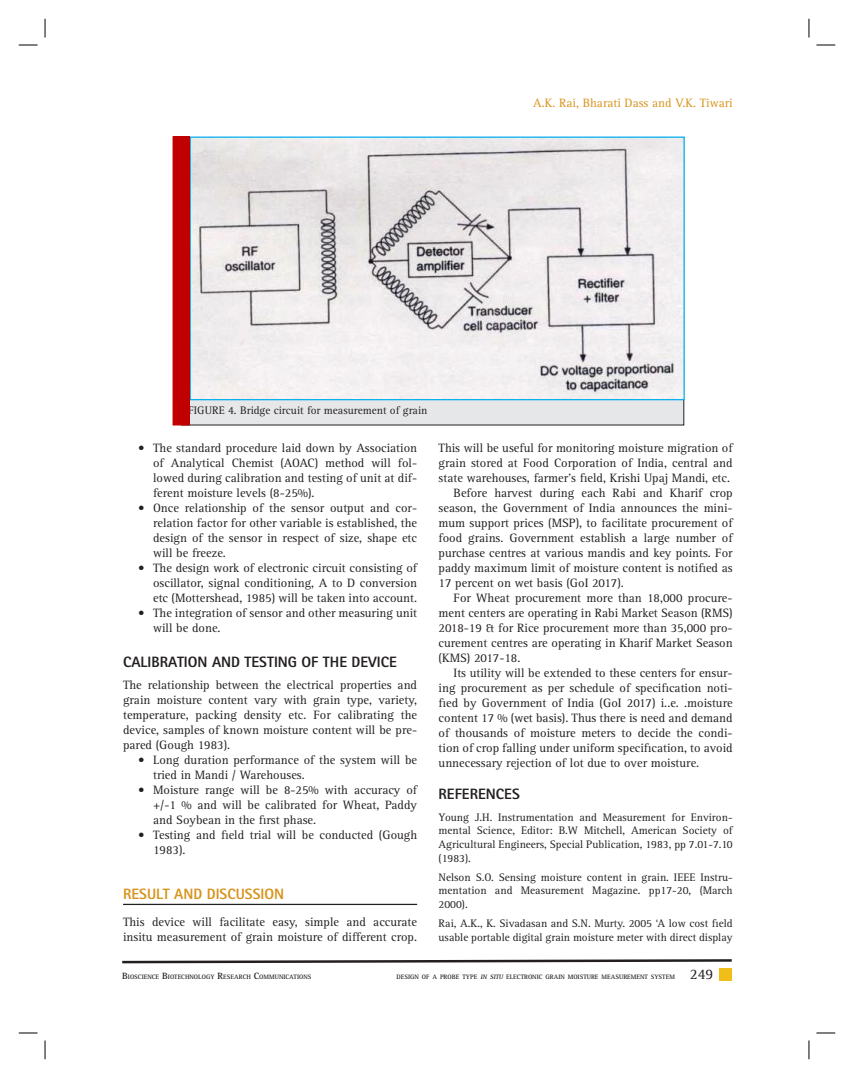
<style>
.page{position:relative;width:854px;height:1078px;background:#fff}
.page>*{position:absolute;margin:0;border:0;box-sizing:border-box;transform-origin:0 0}
.t1{font:800 15px "Rotis Sans Serif Std";color:#231f20}
.t2{font:800 15px "Rotis Sans Serif Std";color:#d7941c}
.t3{font:15px "Rotis Serif Std";color:#231f20}
.t4{font:12.5px/15px "Rotis Serif Std";color:#231f20;text-align:justify}
.t5{font:12.5px "Rotis Serif Std";color:#d7941c}
.t6{font:11.25px/13.8px "Rotis Serif Std";color:#231f20;text-align:justify}
.t7{font:700 6.5px "Rotis Serif Std";color:#231f20}
.s1{font-size:9.38px}
.s2{font-style:italic}
</style>
<div class="page">
<svg style="left:122px;top:959px;width:610px;height:5px"></svg>
<div style="left:719px;top:968px;width:12px;height:13px;background:#f1bd19"></div>
<hr style="left:123px;top:904px;width:294px;height:1px;background:#231f20">
<div style="left:181px;top:399px;width:502px;height:26px;background:#e6e7e9"></div>
<img style="left:191px;top:139px;width:491px;height:259px">
<div style="left:189px;top:137px;width:495px;height:263px;border:1px solid #00aeef"></div>
<div style="left:173px;top:137px;width:16px;height:288px;background:#c00000"></div>
<svg style="left:19px;top:44px;width:19px;height:2px"></svg>
<svg style="left:816px;top:44px;width:19px;height:2px"></svg>
<svg style="left:19px;top:1032px;width:19px;height:2px"></svg>
<svg style="left:816px;top:1032px;width:19px;height:2px"></svg>
<svg style="left:44px;top:19px;width:2px;height:19px"></svg>
<svg style="left:44px;top:1040px;width:2px;height:19px"></svg>
<svg style="left:808px;top:19px;width:1px;height:19px"></svg>
<svg style="left:808px;top:1040px;width:1px;height:19px"></svg>
<p class="t5" style="left:533px;top:98px;width:201px">A.K. Rai, Bharati Dass and V.K. Tiwari</p>
<p class="t6" style="left:188px;top:404px;width:241px">FIGURE 4. Bridge circuit for measurement of grain</p>
<p class="t4" style="left:153px;top:441px;width:265px;text-indent:-15px">• The standard procedure laid down by Association of Analytical Chemist (AOAC) method will fol&shy;lowed during calibration and testing of unit at dif&shy;ferent moisture levels (8-25%).</p>
<p class="t4" style="left:153px;top:501px;width:265px;text-indent:-15px">• Once relationship of the sensor output and cor&shy;relation factor for other variable is established, the design of the sensor in respect of size, shape etc will be freeze.</p>
<p class="t4" style="left:153px;top:561px;width:265px;text-indent:-15px">• The design work of electronic circuit consisting of oscillator, signal conditioning, A to D conversion etc (Mottershead, 1985) will be taken into account.</p>
<p class="t4" style="left:153px;top:606px;width:265px;text-indent:-15px">• The integration of sensor and other measuring unit will be done.</p>
<p class="t1" style="left:123px;top:657px;width:275px">CALIBRATION AND TESTING OF THE DEVICE</p>
<p class="t4" style="left:123px;top:679px;width:295px">The relationship between the electrical properties and grain moisture content vary with grain type, variety, temperature, packing density etc. For calibrating the device, samples of known moisture content will be pre&shy;pared (Gough 1983).</p>
<p class="t4" style="left:153px;top:754px;width:265px;text-indent:-15px">• Long duration performance of the system will be tried in Mandi / Warehouses.</p>
<p class="t4" style="left:153px;top:784px;width:265px;text-indent:-15px">• Moisture range will be 8-25% with accuracy of +/-1 % and will be calibrated for Wheat, Paddy and Soybean in the first phase.</p>
<p class="t4" style="left:153px;top:829px;width:265px;text-indent:-15px">• Testing and field trial will be conducted (Gough<br>1983).</p>
<p class="t2" style="left:123px;top:889px;width:162px">RESULT AND DISCUSSION</p>
<p class="t4" style="left:123px;top:915px;width:295px">This device will facilitate easy, simple and accurate insitu measurement of grain moisture of different crop.</p>
<p class="t4" style="left:438px;top:441px;width:295px">This will be useful for monitoring moisture migration of</p>
<p class="t4" style="left:438px;top:456px;width:295px">grain stored at Food Corporation of India, central and</p>
<p class="t4" style="left:438px;top:471px;width:293px">state warehouses, farmer’s field, Krishi Upaj Mandi, etc.</p>
<p class="t4" style="left:453px;top:486px;width:280px">Before harvest during each Rabi and Kharif crop</p>
<p class="t4" style="left:438px;top:501px;width:295px">season, the Government of India announces the mini-</p>
<p class="t4" style="left:438px;top:516px;width:295px">mum support prices (MSP), to facilitate procurement of</p>
<p class="t4" style="left:438px;top:531px;width:295px">food grains. Government establish a large number of</p>
<p class="t4" style="left:438px;top:546px;width:295px">purchase centres at various mandis and key points. For</p>
<p class="t4" style="left:438px;top:561px;width:295px">paddy maximum limit of moisture content is notified as</p>
<p class="t4" style="left:438px;top:576px;width:187px">17 percent on wet basis (GoI 2017).</p>
<p class="t4" style="left:453px;top:591px;width:280px">For Wheat procurement more than 18,000 procure-</p>
<p class="t4" style="left:438px;top:606px;width:295px">ment centers are operating in Rabi Market Season (RMS)</p>
<p class="t4" style="left:438px;top:621px;width:295px">2018-19 &amp; for Rice procurement more than 35,000 pro-</p>
<p class="t4" style="left:438px;top:636px;width:295px">curement centres are operating in Kharif Market Season</p>
<p class="t4" style="left:438px;top:651px;width:83px">(KMS) 2017-18.</p>
<p class="t4" style="left:453px;top:666px;width:280px">Its utility will be extended to these centers for ensur-</p>
<p class="t4" style="left:438px;top:681px;width:295px">ing procurement as per schedule of specification noti-</p>
<p class="t4" style="left:438px;top:696px;width:295px">fied by Government of India (GoI 2017) i..e. .moisture</p>
<p class="t4" style="left:438px;top:711px;width:295px">content 17 % (wet basis). Thus there is need and demand</p>
<p class="t4" style="left:438px;top:726px;width:295px">of thousands of moisture meters to decide the condi-</p>
<p class="t4" style="left:438px;top:741px;width:295px">tion of crop falling under uniform specification, to avoid</p>
<p class="t4" style="left:438px;top:756px;width:262px">unnecessary rejection of lot due to over moisture.</p>
<p class="t1" style="left:438px;top:789px;width:83px">REFERENCES</p>
<p class="t6" style="left:438px;top:811px;width:295px">Young J.H. Instrumentation and Measurement for Environ&shy;mental Science, Editor: B.W Mitchell, American Society of Agricultural Engineers, Special Publication, 1983, pp 7.01-7.10 (1983).</p>
<p class="t6" style="left:438px;top:871px;width:295px">Nelson S.O. Sensing moisture content in grain. IEEE Instru&shy;mentation and Measurement Magazine. pp17-20, (March 2000).</p>
<p class="t6" style="left:438px;top:917px;width:295px">Rai, A.K., K. Sivadasan and S.N. Murty. 2005 ‘A low cost field usable portable digital grain moisture meter with direct display</p>
<p class="t7" style="left:122px;top:974px;width:191px"><span class="s1">B</span>IOSCIENCE <span class="s1">B</span>IOTECHNOLOGY <span class="s1">R</span>ESEARCH <span class="s1">C</span>OMMUNICATIONS</p>
<p class="t7" style="left:396px;top:974px;width:280px">DESIGN OF A PROBE TYPE <span class="s2">IN SITU</span> ELECTRONIC GRAIN MOISTURE MEASUREMENT SYSTEM</p>
<p class="t3" style="left:689px;top:968px;width:25px">249</p>
</div>
